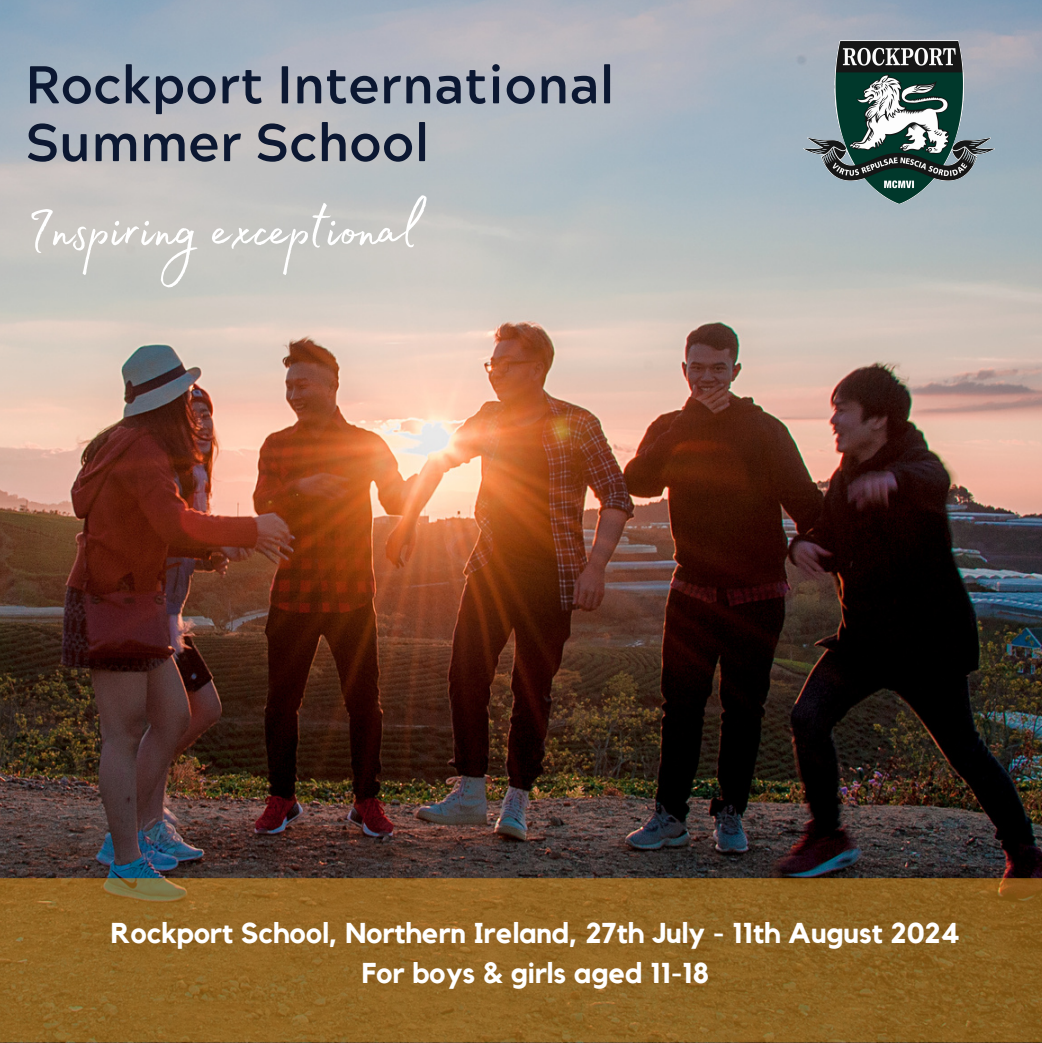
<style>
.page{position:relative;width:1042px;height:1043px;background:#fff}
.page>*{position:absolute;margin:0;border:0;box-sizing:border-box;transform-origin:0 0}
.t1{font:74.9px "Madelyn Fill";color:#fff}
.t2{font:700 53.02px/57.8px "Acherus Grotesque";color:#0c1832}
.t3{font:700 28.53px "Kollektif";color:#fff}
</style>
<div class="page">
<img style="left:0;top:0;width:1041px;height:877px">
<img style="left:803px;top:31px;width:190px;height:184px">
<svg style="left:0;top:877px;width:1041px;height:165px;background:#8d6223"></svg>
<p class="t2" style="left:25px;top:63px;width:590px">Rockport International<br>Summer School</p>
<h2 class="t1" style="left:25px;top:172px;width:396px">Inspiring exceptional</h2>
<p class="t3" style="left:111px;top:919px;width:850px">Rockport School, Northern Ireland, 27th July - 11th August 2024</p>
<p class="t3" style="left:362px;top:959px;width:348px">For boys &amp; girls aged 11-18</p>
</div>
